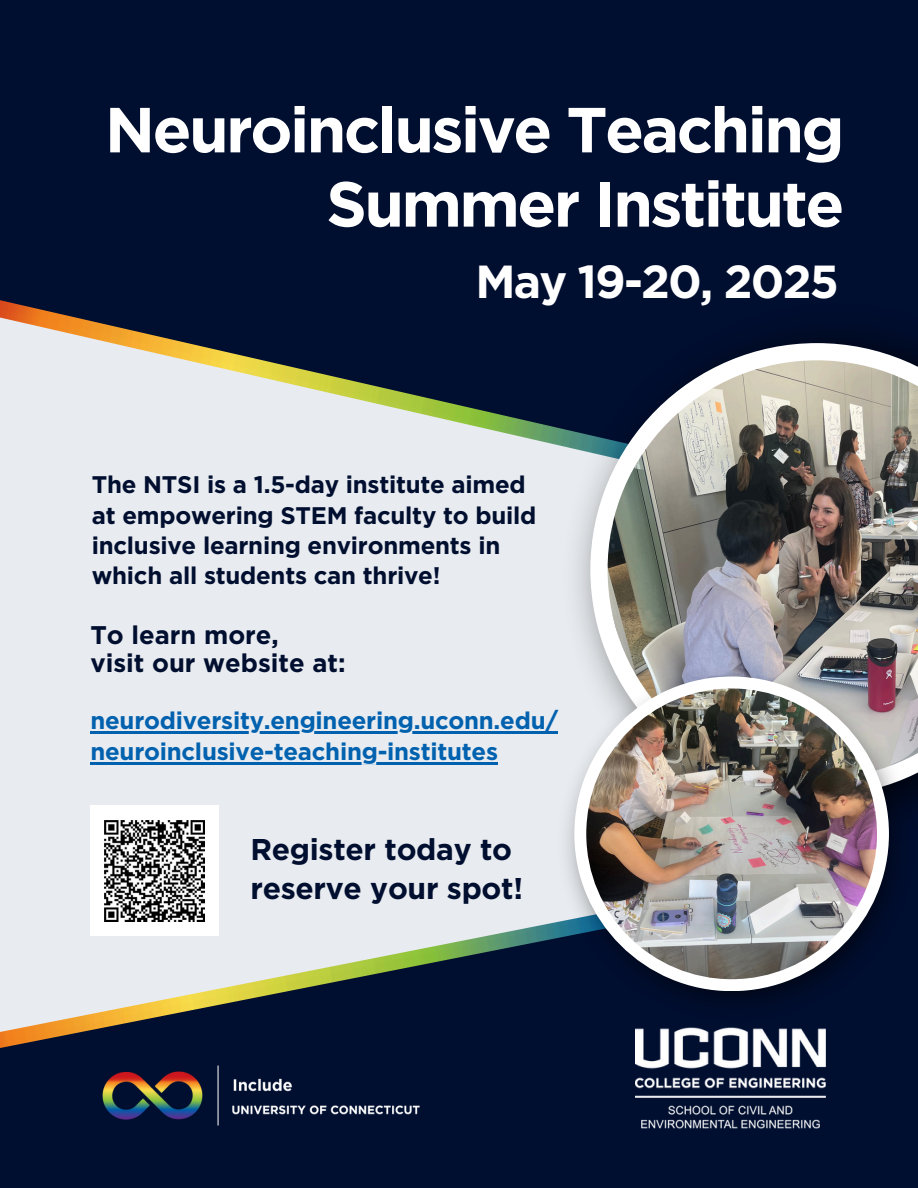
<style>
.page{position:relative;width:918px;height:1188px;background:#e8ebef}
.page>*{position:absolute;margin:0;border:0;box-sizing:border-box;transform-origin:0 0}
.t1{font:700 63.6px/74.2px "Gotham";letter-spacing:-.04em;color:#fff;text-align:right}
.t2{font:700 46.35px "Gotham";letter-spacing:-.04em;color:#fff}
.t3{font:700 30px/38.2px "Gotham";letter-spacing:-.01em;color:#000e2f}
.t4{font:700 25.5px "Gotham";color:#000e2f}
.t5{font:700 24px/30.3px "Gotham";letter-spacing:-.01em;color:#000e2f}
.t6{font:700 24px "Gotham";letter-spacing:-.01em;color:#0061af}
</style>
<div class="page">
<div style="left:0;top:0;width:918px;height:532px;background:#000e2f"></div>
<img style="left:0;top:300px;width:559px;height:232px">
<div style="left:0;top:1060px;width:844px;height:128px;background:#000e2f"></div>
<img style="left:95px;top:1060px;width:330px;height:71px">
<img style="left:636px;top:1060px;width:190px;height:72px">
<hr style="left:90px;top:732px;width:468px;height:2px;background:#0061af">
<hr style="left:90px;top:762px;width:408px;height:2px;background:#0061af">
<div style="left:90px;top:806px;width:129px;height:130px;background:#fff"></div>
<img style="left:105px;top:821px;width:100px;height:40px">
<div style="left:844px;top:1025px;width:74px;height:163px;background:#000e2f"></div>
<img style="left:0;top:861px;width:869px;height:199px">
<img style="left:559px;top:337px;width:330px;height:318px">
<svg style="left:590px;top:343px;width:328px;height:319px"></svg>
<img style="left:608px;top:360px;width:310px;height:302px">
<img style="left:556px;top:662px;width:362px;height:363px">
<div style="left:574px;top:677px;width:315px;height:314px;background:#fff;border-radius:50%"></div>
<img style="left:586px;top:688px;width:291px;height:291px;border-radius:50%">
<p class="t1" style="left:105px;top:92px;width:741px">Neuroinclusive Teaching<br>Summer Institute</p>
<h1 class="t2" style="left:475px;top:253px;width:365px">May 19-20, 2025</h1>
<p class="t5" style="left:92px;top:470px;width:446px">The NTSI is a 1.5-day institute aimed at empowering STEM faculty to build inclusive learning environments in which all students can thrive!</p>
<p class="t4" style="left:90px;top:620px;width:190px">To learn more,</p>
<p class="t4" style="left:90px;top:648px;width:257px">visit our website at:</p>
<h2 class="t6" style="left:90px;top:706px;width:469px">neurodiversity.engineering.uconn.edu/</h2>
<p class="t6" style="left:90px;top:737px;width:409px">neuroinclusive-teaching-institutes</p>
<p class="t3" style="left:250px;top:831px;width:274px">Register today to reserve your spot!</p>
</div>
